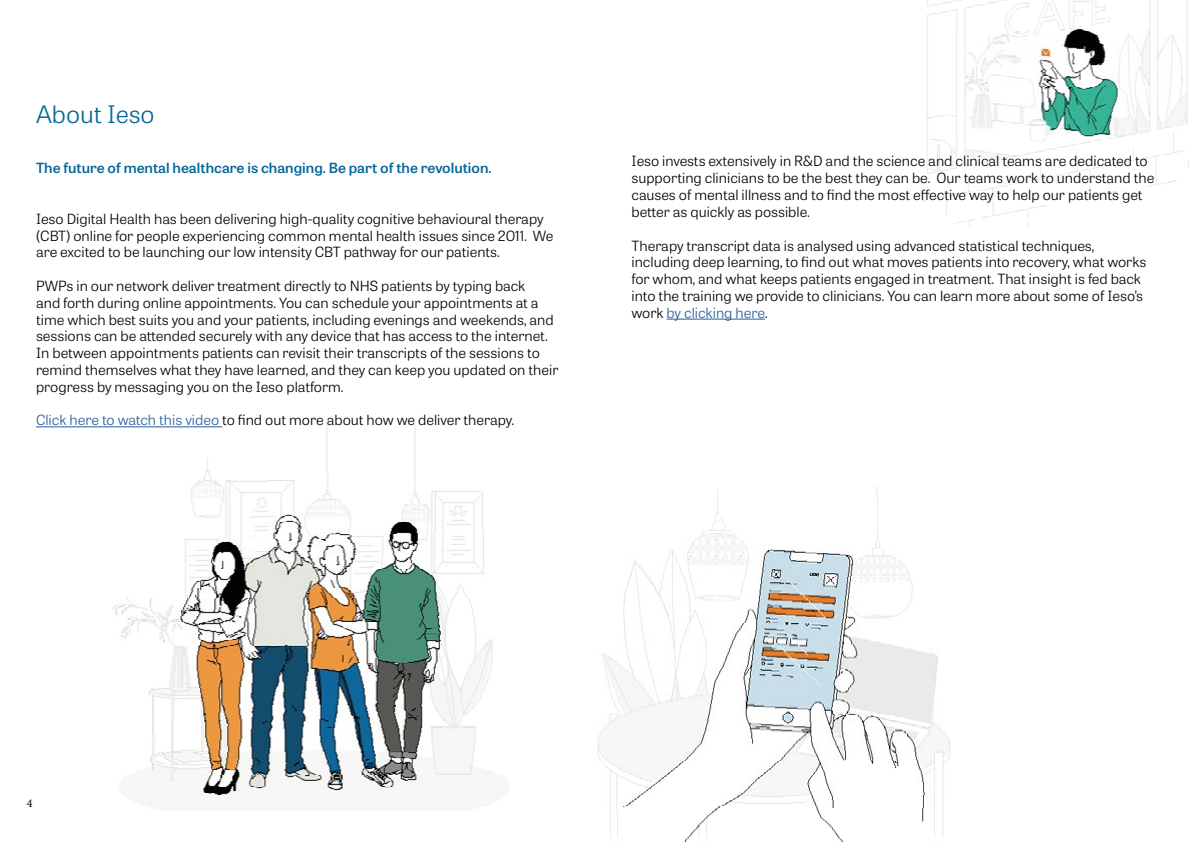
<style>
.page{position:relative;width:1191px;height:842px;background:#fff}
.page>*{position:absolute;margin:0;border:0;box-sizing:border-box;transform-origin:0 0}
.t1{font:300 24px "Tablet Gothic Wide";color:#06679b}
.t2{font:300 14px/16.8px "Tablet Gothic Wide";color:#000}
.t3{font:600 14px "Tablet Gothic Wide";color:#06679b}
.t4{font:12px "Minion Pro";color:#000}
.s1{color:#275b9b}
</style>
<div class="page">
<img style="left:921px;top:0;width:268px;height:226px">
<img style="left:112px;top:421px;width:392px;height:389px">
<hr style="left:666px;top:319px;width:99px;height:1px;background:#275b9b">
<hr style="left:36px;top:426px;width:186px;height:1px;background:#275b9b">
<img style="left:597px;top:486px;width:353px;height:356px">
<h1 class="t1" style="left:36px;top:98px;width:120px">About Ieso</h1>
<p class="t3" style="left:36px;top:158px;width:457px">The future of mental healthcare is changing. Be part of the revolution.</p>
<p class="t2" style="left:36px;top:210px;width:519px">Ieso Digital Health has been delivering high-quality cognitive behavioural therapy (CBT) online for people experiencing common mental health issues since 2011. We are excited to be launching our low intensity CBT pathway for our patients.</p>
<p class="t2" style="left:36px;top:277px;width:524px">PWPs in our network deliver treatment directly to NHS patients by typing back<br>and forth during online appointments. You can schedule your appointments at a time which best suits you and your patients, including evenings and weekends, and sessions can be attended securely with any device that has access to the internet.<br>In between appointments patients can revisit their transcripts of the sessions to remind themselves what they have learned, and they can keep you updated on their progress by messaging you on the Ieso platform.</p>
<p class="t2" style="left:36px;top:411px;width:480px"><span class="s1">Click here to watch this video</span> to find out more about how we deliver therapy.</p>
<p class="t2" style="left:631px;top:152px;width:524px">Ieso invests extensively in R&amp;D and the science and clinical teams are dedicated to supporting clinicians to be the best they can be. Our teams work to understand the causes of mental illness and to find the most effective way to help our patients get better as quickly as possible.</p>
<p class="t2" style="left:631px;top:236px;width:516px">Therapy transcript data is analysed using advanced statistical techniques, including deep learning, to find out what moves patients into recovery, what works for whom, and what keeps patients engaged in treatment. That insight is fed back into the training we provide to clinicians. You can learn more about some of Ieso’s work <span class="s1">by clicking here</span>.</p>
<p class="t4" style="left:27px;top:795px;width:7px">4</p>
</div>
